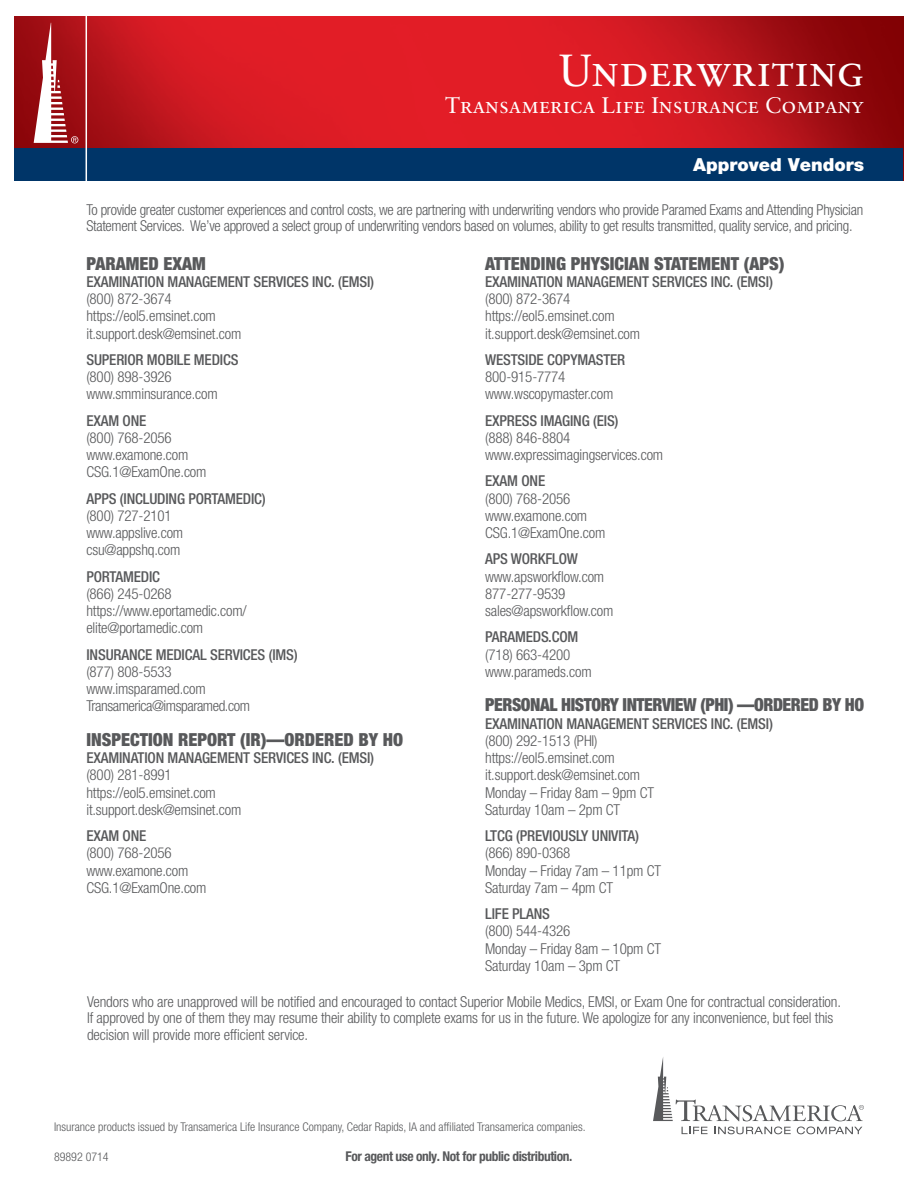
<style>
.page{position:relative;width:918px;height:1188px;background:#fff}
.page>*{position:absolute;margin:0;border:0;box-sizing:border-box;transform-origin:0 0}
.t1{font:45px "Sabon LT Std";color:#fff}
.t2{font:22.5px "Sabon LT Std";color:#fff}
.t3{font:900 condensed 18px "Helvetica Neue LT Std";color:#58595b}
.t4{font:900 condensed 18px "Helvetica Neue LT Std";letter-spacing:-.025em;color:#58595b}
.t5{font:900 18px "Helvetica Neue LT Std";color:#fff}
.t6{font:300 condensed 15px/17.2px "Helvetica Neue LT Std";letter-spacing:-.01em;color:#58595b}
.t7{font:500 condensed 15px "Helvetica Neue LT Std";letter-spacing:-.01em;color:#58595b}
.t8{font:300 condensed 15px/17.2px "Helvetica Neue LT Std";letter-spacing:-.03em;color:#58595b}
.t9{font:700 condensed 13.5px "Helvetica Neue LT Std";letter-spacing:-.03em;color:#58595b}
.t10{font:300 condensed 12px "Helvetica Neue LT Std";color:#58595b}
</style>
<div class="page">
<img style="left:15px;top:17px;width:888px;height:131px">
<div style="left:15px;top:148px;width:888px;height:32px;background:#003568"></div>
<svg style="left:34px;top:23px;width:44px;height:120px"></svg>
<hr style="left:86px;top:9px;width:1px;height:179px;background:#fff">
<svg style="left:653px;top:1057px;width:211px;height:64px"></svg>
<svg style="left:682px;top:1127px;width:26px;height:7px"></svg>
<svg style="left:714px;top:1127px;width:77px;height:7px"></svg>
<svg style="left:797px;top:1127px;width:65px;height:7px"></svg>
<h1 class="t1" style="left:559px;top:44px;width:306px">Underwriting</h1>
<h2 class="t2" style="left:445px;top:92px;width:420px">Transamerica Life Insurance Company</h2>
<p class="t5" style="left:693px;top:153px;width:172px">Approved Vendors</p>
<p class="t6" style="left:86px;top:201px;width:778px;line-height:16.5px">To provide greater customer experiences and control costs, we are partnering with underwriting vendors who provide Paramed Exams and Attending Physician<br>Statement Services. We’ve approved a select group of underwriting vendors based on volumes, ability to get results transmitted, quality service, and pricing.</p>
<p class="t3" style="left:86px;top:252px;width:121px">PARAMED EXAM</p>
<p class="t7" style="left:86px;top:273px;width:289px">EXAMINATION MANAGEMENT SERVICES INC. (EMSI)</p>
<p class="t6" style="left:86px;top:290px;width:156px">(800) 872-3674 https://eol5.emsinet.com it.support.desk@emsinet.com</p>
<p class="t7" style="left:86px;top:351px;width:154px">SUPERIOR MOBILE MEDICS</p>
<p class="t6" style="left:86px;top:368px;width:133px">(800) 898-3926 www.smminsurance.com</p>
<p class="t7" style="left:86px;top:411px;width:62px">EXAM ONE</p>
<p class="t6" style="left:86px;top:429px;width:122px">(800) 768-2056 www.examone.com<br>CSG.1@ExamOne.com</p>
<p class="t7" style="left:86px;top:489px;width:181px">APPS (INCLUDING PORTAMEDIC)</p>
<p class="t6" style="left:86px;top:507px;width:98px">(800) 727-2101 www.appslive.com csu@appshq.com</p>
<p class="t7" style="left:86px;top:567px;width:75px">PORTAMEDIC</p>
<p class="t6" style="left:86px;top:585px;width:162px">(866) 245-0268 https://www.eportamedic.com/ elite@portamedic.com</p>
<p class="t7" style="left:86px;top:645px;width:213px">INSURANCE MEDICAL SERVICES (IMS)</p>
<p class="t8" style="left:86px;top:663px;width:165px">(877) 808-5533 www.imsparamed.com<br>Transamerica@imsparamed.com</p>
<p class="t3" style="left:86px;top:728px;width:318px">INSPECTION REPORT (IR)—ORDERED BY HO</p>
<p class="t7" style="left:86px;top:749px;width:289px">EXAMINATION MANAGEMENT SERVICES INC. (EMSI)</p>
<p class="t6" style="left:86px;top:766px;width:156px">(800) 281-8991 https://eol5.emsinet.com it.support.desk@emsinet.com</p>
<p class="t7" style="left:86px;top:827px;width:62px">EXAM ONE</p>
<p class="t6" style="left:86px;top:844px;width:122px">(800) 768-2056 www.examone.com<br>CSG.1@ExamOne.com</p>
<p class="t3" style="left:485px;top:252px;width:301px">ATTENDING PHYSICIAN STATEMENT (APS)</p>
<p class="t7" style="left:485px;top:273px;width:289px">EXAMINATION MANAGEMENT SERVICES INC. (EMSI)</p>
<p class="t6" style="left:485px;top:290px;width:156px">(800) 872-3674 https://eol5.emsinet.com it.support.desk@emsinet.com</p>
<p class="t7" style="left:485px;top:351px;width:142px">WESTSIDE COPYMASTER</p>
<p class="t6" style="left:485px;top:368px;width:130px">800-915-7774 www.wscopymaster.com</p>
<p class="t7" style="left:485px;top:411px;width:135px">EXPRESS IMAGING (EIS)</p>
<p class="t6" style="left:485px;top:429px;width:180px">(888) 846-8804 www.expressimagingservices.com</p>
<p class="t7" style="left:485px;top:472px;width:62px">EXAM ONE</p>
<p class="t6" style="left:485px;top:490px;width:122px">(800) 768-2056 www.examone.com<br>CSG.1@ExamOne.com</p>
<p class="t7" style="left:485px;top:550px;width:94px">APS WORKFLOW</p>
<p class="t6" style="left:485px;top:568px;width:130px">www.apsworkflow.com<br>877-277-9539 sales@apsworkflow.com</p>
<p class="t7" style="left:485px;top:628px;width:95px">PARAMEDS.COM</p>
<p class="t6" style="left:485px;top:646px;width:108px">(718) 663-4200 www.parameds.com</p>
<p class="t4" style="left:485px;top:694px;width:380px">PERSONAL HISTORY INTERVIEW (PHI) —ORDERED BY HO</p>
<p class="t7" style="left:485px;top:714px;width:289px">EXAMINATION MANAGEMENT SERVICES INC. (EMSI)</p>
<p class="t6" style="left:485px;top:732px;width:170px">(800) 292-1513 (PHI) https://eol5.emsinet.com it.support.desk@emsinet.com<br>Monday – Friday 8am – 9pm CT<br>Saturday 10am – 2pm CT</p>
<p class="t7" style="left:485px;top:827px;width:155px">LTCG (PREVIOUSLY UNIVITA)</p>
<p class="t6" style="left:485px;top:844px;width:177px">(866) 890-0368<br>Monday – Friday 7am – 11pm CT<br>Saturday 7am – 4pm CT</p>
<p class="t7" style="left:485px;top:905px;width:66px">LIFE PLANS</p>
<p class="t6" style="left:485px;top:922px;width:177px">(800) 544-4326<br>Monday – Friday 8am – 10pm CT<br>Saturday 10am – 3pm CT</p>
<p class="t6" style="left:87px;top:993px;width:755px;line-height:16.5px">Vendors who are unapproved will be notified and encouraged to contact Superior Mobile Medics, EMSI, or Exam One for contractual consideration.<br>If approved by one of them they may resume their ability to complete exams for us in the future. We apologize for any inconvenience, but feel this decision will provide more efficient service.</p>
<p class="t10" style="left:54px;top:1120px;width:533px">Insurance products issued by Transamerica Life Insurance Company, Cedar Rapids, IA and affiliated Transamerica companies.</p>
<p class="t10" style="left:54px;top:1150px;width:56px">89892 0714</p>
<p class="t9" style="left:346px;top:1148px;width:228px">For agent use only. Not for public distribution.</p>
</div>
